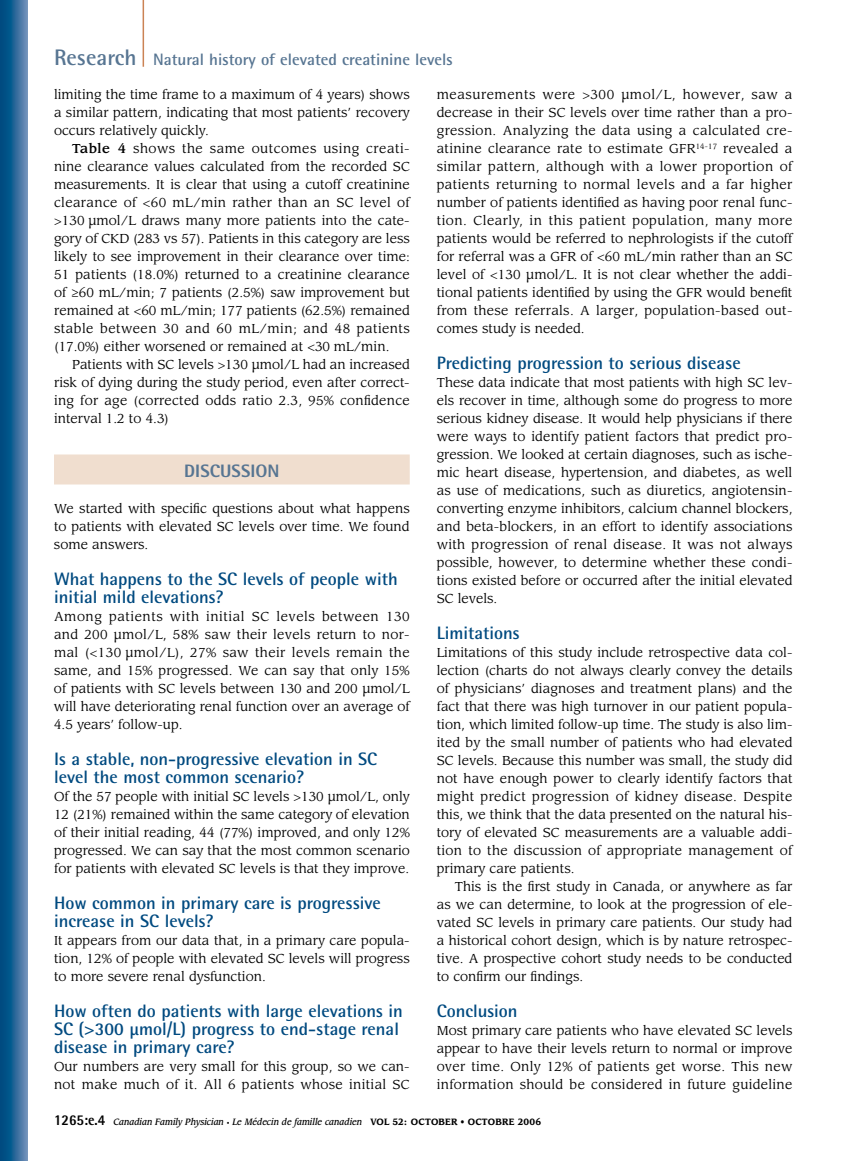
<style>
.page{position:relative;width:851px;height:1161px;background:#fff}
.page>*{position:absolute;margin:0;border:0;box-sizing:border-box;transform-origin:0 0}
.t1{font:700 18px/18px "Rotis Semi Sans Std";color:#004a80}
.t2{font:800 18px "Rotis Semi Sans Std";color:#577592}
.t3{font:700 16.5px "Rotis Semi Sans Std";color:#577592}
.t4{font:12.75px/18px "Leawood Std";color:#000;text-align:justify}
.t5{font:italic 500 9px "Leawood Std";color:#000;scale:.9 1}
.s1{font-size:22.5px}
.s2{font-weight:500}
.s3{font-family:"Rotis Semi Sans Std";font-weight:800;font-style:normal;font-size:15px}
.s4{font-style:normal;font-size:6px}
.s5{font-weight:700;font-style:normal}
</style>
<div class="page">
<svg style="left:0;top:0;width:27px;height:1161px;background:#266697"></svg>
<hr style="left:142px;top:0;width:2px;height:67px;background:#cb8354">
<div style="left:54px;top:454px;width:356px;height:30px;background:#f0decf"></div>
<p class="t3" style="left:54px;top:49px;width:400px"><span class="s1">Research</span> Natural history of elevated creatinine levels</p>
<p class="t4" style="left:54px;top:86px;width:357px">limiting the time frame to a maximum of 4 years) shows a similar pattern, indicating that most patients’ recovery occurs relatively quickly.</p>
<p class="t4" style="left:54px;top:140px;width:357px;text-indent:18px"><span class="s2">Table 4</span> shows the same outcomes using creati&shy;nine clearance values calculated from the recorded SC measurements. It is clear that using a cutoff creatinine clearance of &lt;60 mL/min rather than an SC level of &gt;130 μmol/L draws many more patients into the cate&shy;gory of CKD (283 vs 57). Patients in this category are less likely to see improvement in their clearance over time:<br>51 patients (18.0%) returned to a creatinine clearance of ≥60 mL/min; 7 patients (2.5%) saw improvement but remained at &lt;60 mL/min; 177 patients (62.5%) remained stable between 30 and 60 mL/min; and 48 patients (17.0%) either worsened or remained at &lt;30 mL/min.</p>
<p class="t4" style="left:54px;top:356px;width:357px;text-indent:18px">Patients with SC levels &gt;130 μmol/L had an increased risk of dying during the study period, even after correct&shy;ing for age (corrected odds ratio 2.3, 95% confidence interval 1.2 to 4.3)</p>
<h1 class="t2" style="left:184px;top:459px;width:97px">DISCUSSION</h1>
<p class="t4" style="left:54px;top:500px;width:357px">We started with specific questions about what happens to patients with elevated SC levels over time. We found some answers.</p>
<h1 class="t1" style="left:54px;top:570px;width:345px">What happens to the SC levels of people with initial mild elevations?</h1>
<p class="t4" style="left:54px;top:608px;width:357px">Among patients with initial SC levels between 130 and 200 μmol/L, 58% saw their levels return to nor&shy;mal (&lt;130 μmol/L), 27% saw their levels remain the same, and 15% progressed. We can say that only 15% of patients with SC levels between 130 and 200 μmol/L will have deteriorating renal function over an average of 4.5 years’ follow-up.</p>
<h1 class="t1" style="left:54px;top:750px;width:325px">Is a stable, non-progressive elevation in SC level the most common scenario?</h1>
<p class="t4" style="left:54px;top:788px;width:357px">Of the 57 people with initial SC levels &gt;130 μmol/L, only 12 (21%) remained within the same category of elevation of their initial reading, 44 (77%) improved, and only 12% progressed. We can say that the most common scenario for patients with elevated SC levels is that they improve.</p>
<h1 class="t1" style="left:54px;top:894px;width:328px">How common in primary care is progressive increase in SC levels?</h1>
<p class="t4" style="left:54px;top:932px;width:357px">It appears from our data that, in a primary care popula&shy;tion, 12% of people with elevated SC levels will progress to more severe renal dysfunction.</p>
<h1 class="t1" style="left:54px;top:1002px;width:350px">How often do patients with large elevations in<br>SC (&gt;300 μmol/L) progress to end-stage renal disease in primary care?</h1>
<p class="t4" style="left:54px;top:1058px;width:357px">Our numbers are very small for this group, so we can&shy;not make much of it. All 6 patients whose initial SC</p>
<p class="t4" style="left:436px;top:86px;width:357px">measurements were &gt;300 μmol/L, however, saw a decrease in their SC levels over time rather than a pro&shy;gression. Analyzing the data using a calculated cre&shy;atinine clearance rate to estimate GFR<sup>14-17</sup> revealed a similar pattern, although with a lower proportion of patients returning to normal levels and a far higher number of patients identified as having poor renal func&shy;tion. Clearly, in this patient population, many more patients would be referred to nephrologists if the cutoff for referral was a GFR of &lt;60 mL/min rather than an SC level of &lt;130 μmol/L. It is not clear whether the addi&shy;tional patients identified by using the GFR would benefit from these referrals. A larger, population-based out&shy;comes study is needed.</p>
<h1 class="t1" style="left:436px;top:354px;width:305px">Predicting progression to serious disease</h1>
<p class="t4" style="left:436px;top:374px;width:357px">These data indicate that most patients with high SC lev&shy;els recover in time, although some do progress to more serious kidney disease. It would help physicians if there were ways to identify patient factors that predict pro&shy;gression. We looked at certain diagnoses, such as ische&shy;mic heart disease, hypertension, and diabetes, as well as use of medications, such as diuretics, angiotensin&shy;converting enzyme inhibitors, calcium channel blockers, and beta-blockers, in an effort to identify associations with progression of renal disease. It was not always possible, however, to determine whether these condi&shy;tions existed before or occurred after the initial elevated SC levels.</p>
<h1 class="t1" style="left:436px;top:624px;width:85px">Limitations</h1>
<p class="t4" style="left:436px;top:644px;width:357px">Limitations of this study include retrospective data col&shy;lection (charts do not always clearly convey the details of physicians’ diagnoses and treatment plans) and the fact that there was high turnover in our patient popula&shy;tion, which limited follow-up time. The study is also lim&shy;ited by the small number of patients who had elevated SC levels. Because this number was small, the study did not have enough power to clearly identify factors that might predict progression of kidney disease. Despite this, we think that the data presented on the natural his&shy;tory of elevated SC measurements are a valuable addi&shy;tion to the discussion of appropriate management of primary care patients.</p>
<p class="t4" style="left:436px;top:878px;width:357px;text-indent:18px">This is the first study in Canada, or anywhere as far as we can determine, to look at the progression of ele&shy;vated SC levels in primary care patients. Our study had a historical cohort design, which is by nature retrospec&shy;tive. A prospective cohort study needs to be conducted to confirm our findings.</p>
<h1 class="t1" style="left:436px;top:1002px;width:82px">Conclusion</h1>
<p class="t4" style="left:436px;top:1022px;width:357px">Most primary care patients who have elevated SC levels appear to have their levels return to normal or improve over time. Only 12% of patients get worse. This new information should be considered in future guideline</p>
<p class="t5" style="left:54px;top:1116px;width:542px"><span class="s3">1265:e.4</span> Canadian Family Physician <span class="s4">•</span> Le Médecin de famille canadien <span class="s5">VOL 52: OCTOBER • OCTOBRE 2006</span></p>
</div>
